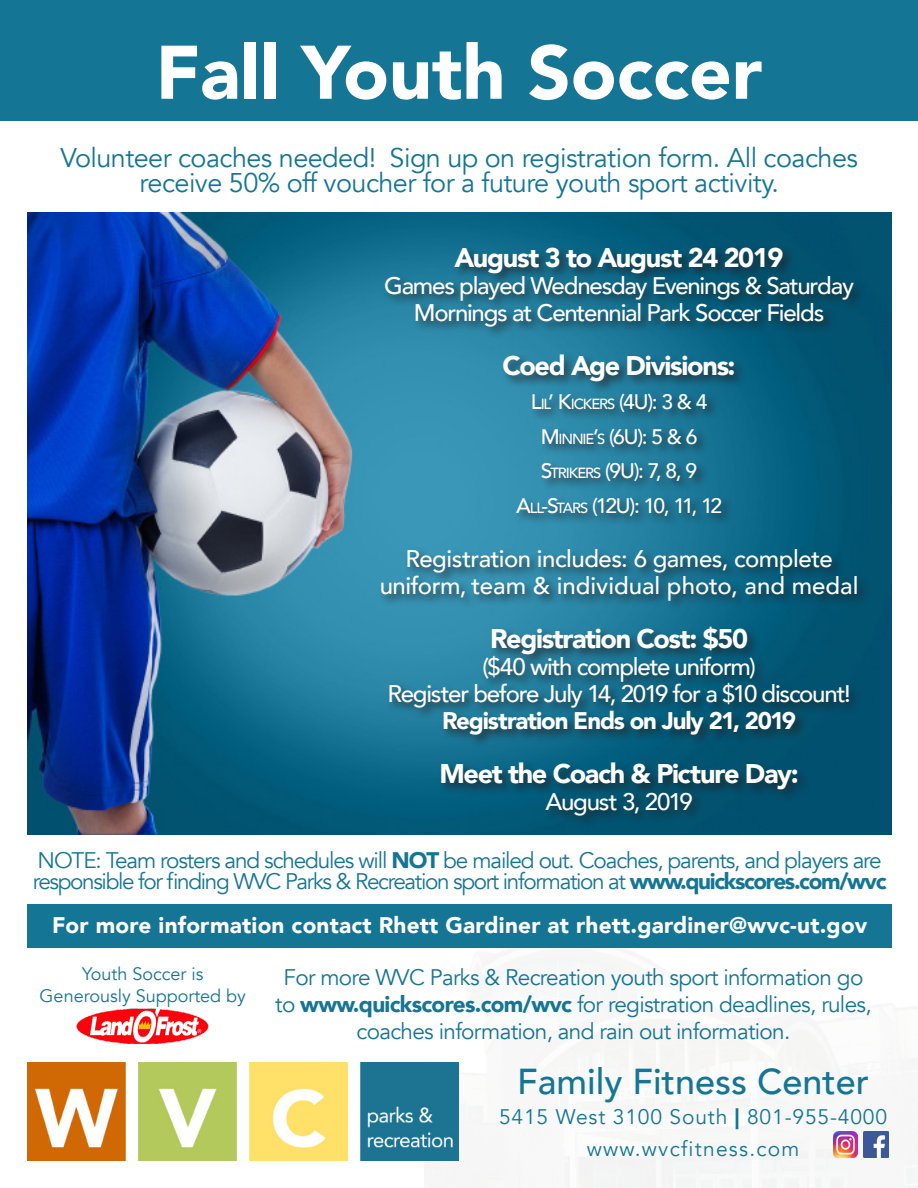
<style>
.page{position:relative;width:918px;height:1188px;background:#fff}
.page>*{position:absolute;margin:0;border:0;box-sizing:border-box;transform-origin:0 0}
.t1{font:900 75px "Avenir";color:#fff}
.t2{font:500 36px "Avenir";color:#157594}
.t3{font:27px/25.5px "Avenir";letter-spacing:-.02em;color:#157594;text-align:center}
.t4{font:900 27px "Avenir";letter-spacing:-.05em;color:#fff}
.t5{font:500 24px/27px "Avenir";letter-spacing:-.05em;color:#fff;text-align:center}
.t6{font:500 24px/27px "Avenir";letter-spacing:-.015em;color:#fff;text-align:center}
.t7{font:900 24px "Avenir";letter-spacing:-.045em;color:#fff}
.t8{font:22.5px/21px "Avenir";letter-spacing:-.05em;color:#157594}
.t9{font:22.5px/27px "Avenir";letter-spacing:-.03em;color:#157594;text-align:center}
.t10{font:900 22.5px "Avenir";letter-spacing:.01em;color:#fff}
.t11{font:500 21px "Avenir";letter-spacing:-.07em;color:#fff}
.t12{font:21px "Avenir";letter-spacing:.04em;color:#157594}
.t13{font:21px "Avenir";letter-spacing:.06em;color:#157594}
.t14{font:18px "Avenir";color:#157594}
.s1{font-size:14.7px}
.s2{font-weight:900}
</style>
<div class="page">
<img style="left:424px;top:904px;width:494px;height:284px">
<img style="left:27px;top:1062px;width:432px;height:99px">
<div style="left:0;top:0;width:918px;height:121px;background:#157594"></div>
<img style="left:28px;top:212px;width:864px;height:623px">
<div style="left:378px;top:244px;width:492px;height:583px;background:#231f20;opacity:.75"></div>
<img style="left:833px;top:1131px;width:25px;height:26px">
<img style="left:864px;top:1131px;width:24px;height:26px">
<div style="left:28px;top:905px;width:864px;height:43px;background:#157594"></div>
<img style="left:76px;top:1008px;width:133px;height:35px">
<p class="t1" style="left:156px;top:8px;width:608px">Fall Youth Soccer</p>
<p class="t3" style="left:61px;top:145px;width:799px">Volunteer coaches needed! Sign up on registration form. All coaches receive 50% off voucher for a future youth sport activity.</p>
<p class="t4" style="left:455px;top:234px;width:330px">August 3 to August 24 2019</p>
<p class="t5" style="left:384px;top:271px;width:471px">Games played Wednesday Evenings &amp; Saturday<br>Mornings at Centennial Park Soccer Fields</p>
<p class="t4" style="left:503px;top:342px;width:235px">Coed Age Divisions:</p>
<p class="t11" style="left:531px;top:384px;width:178px">L<span class="s1">IL</span>’ K<span class="s1">ICKERS</span> (4U): 3 &amp; 4</p>
<p class="t11" style="left:541px;top:418px;width:158px">M<span class="s1">INNIE</span>’<span class="s1">S</span> (6U): 5 &amp; 6</p>
<p class="t11" style="left:541px;top:453px;width:158px">S<span class="s1">TRIKERS</span> (9U): 7, 8, 9</p>
<p class="t11" style="left:516px;top:487px;width:208px">A<span class="s1">LL</span>-S<span class="s1">TARS</span> (12U): 10, 11, 12</p>
<p class="t6" style="left:380px;top:544px;width:480px">Registration includes: 6 games, complete uniform, team &amp; individual photo, and medal</p>
<p class="t4" style="left:490px;top:615px;width:260px">Registration Cost: $50</p>
<p class="t5" style="left:482px;top:652px;width:275px">($40 with complete uniform)</p>
<p class="t5" style="left:388px;top:679px;width:465px">Register before July 14, 2019 for a $10 discount!</p>
<p class="t7" style="left:442px;top:700px;width:356px">Registration Ends on July 21, 2019</p>
<p class="t4" style="left:439px;top:750px;width:361px">Meet the Coach &amp; Picture Day:</p>
<p class="t5" style="left:546px;top:787px;width:149px">August 3, 2019</p>
<p class="t8" style="left:33px;top:850px;width:855px">NOTE: Team rosters and schedules will <span class="s2">NOT</span> be mailed out. Coaches, parents, and players are responsible for finding WVC Parks &amp; Recreation sport information at <span class="s2">www.quickscores.com/wvc</span></p>
<p class="t10" style="left:52px;top:906px;width:817px">For more information contact Rhett Gardiner at rhett.gardiner@wvc-ut.gov</p>
<p class="t14" style="left:82px;top:963px;width:123px">Youth Soccer is</p>
<p class="t14" style="left:40px;top:985px;width:208px">Generously Supported by</p>
<p class="t9" style="left:275px;top:964px;width:598px">For more WVC Parks &amp; Recreation youth sport information go to <span class="s2">www.quickscores.com/wvc</span> for registration deadlines, rules, coaches information, and rain out information.</p>
<p class="t2" style="left:517px;top:1051px;width:353px">Family Fitness Center</p>
<p class="t12" style="left:499px;top:1105px;width:390px">5415 West 3100 South <span class="s2">|</span> 801-955-4000</p>
<p class="t13" style="left:587px;top:1136px;width:214px">www.wvcfitness.com</p>
</div>
